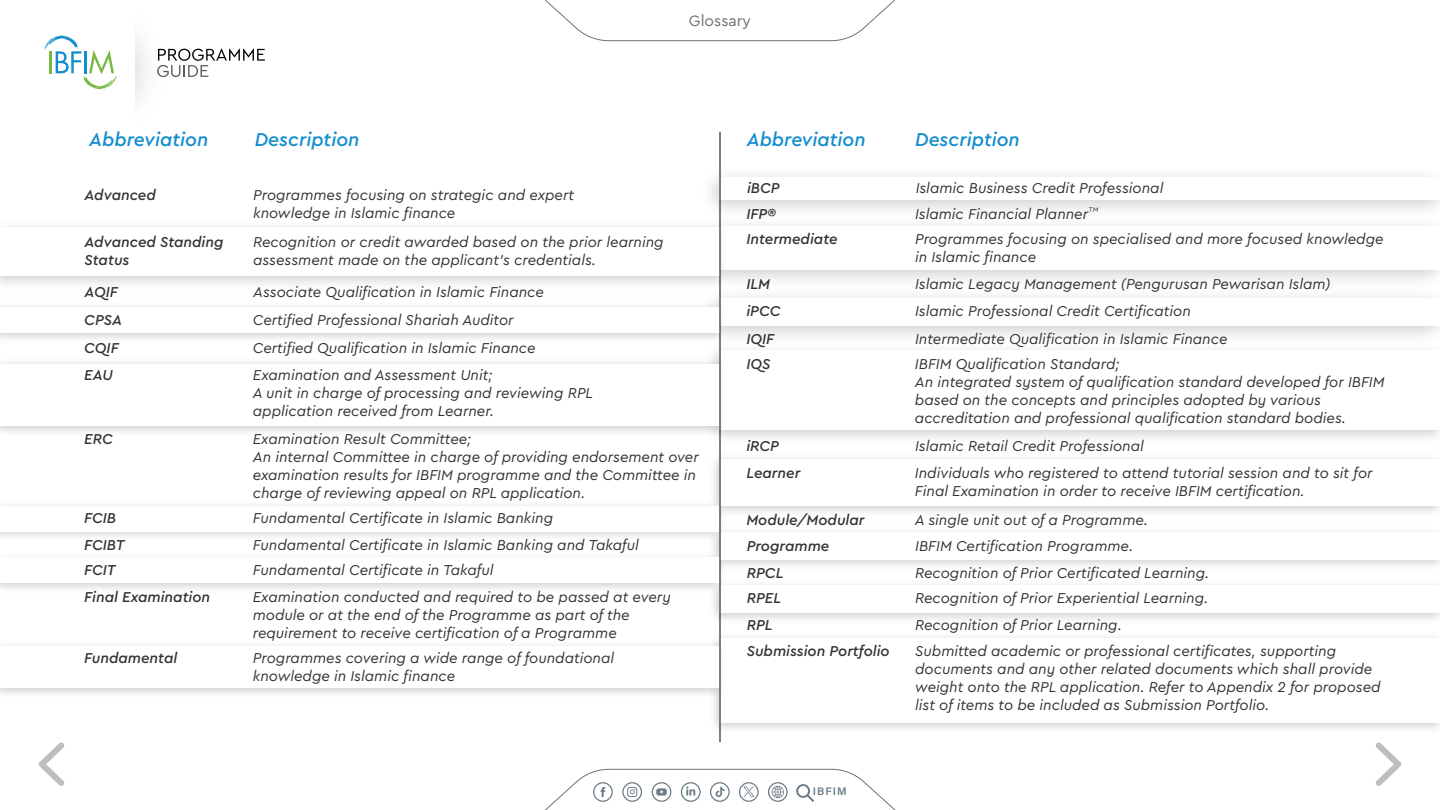
<style>
.page{position:relative;width:1440px;height:810px;background:#fff}
.page>*{position:absolute;margin:0;border:0;box-sizing:border-box;transform-origin:0 0}
.t1{font:italic 500 19.5px "Cera Pro";color:#148dcd}
.t2{font:15.75px "Cera Pro";color:#6d6e71}
.t3{font:italic 15px/18px "Cera Pro";color:#333}
.t4{font:italic 500 15px/18px "Cera Pro";color:#333}
.t5{font:600 10.88px "Acumin Pro";letter-spacing:.105em;color:#6b7d86}
</style>
<div class="page">
<svg style="left:545px;top:0;width:350px;height:41px"></svg>
<svg style="left:44px;top:35px;width:73px;height:55px"></svg>
<svg style="left:157px;top:49px;width:108px;height:28px"></svg>
<svg style="left:39px;top:742px;width:26px;height:44px"></svg>
<svg style="left:1375px;top:742px;width:26px;height:44px"></svg>
<svg style="left:545px;top:769px;width:351px;height:41px"></svg>
<div style="left:720px;top:351px;width:720px;height:79px;background:#fff"></div>
<div style="left:0;top:228px;width:720px;height:48px;background:#fff"></div>
<img style="left:0;top:496px;width:729px;height:50px">
<div style="left:0;top:506px;width:719px;height:25px;background:#fff"></div>
<hr style="left:720px;top:132px;width:1px;height:610px;background:#000">
<h1 class="t1" style="left:89px;top:127px;width:120px">Abbreviation</h1>
<p class="t2" style="left:689px;top:11px;width:64px">Glossary</p>
<h1 class="t1" style="left:255px;top:127px;width:106px">Description</h1>
<h1 class="t1" style="left:747px;top:127px;width:120px">Abbreviation</h1>
<h1 class="t1" style="left:915px;top:127px;width:106px">Description</h1>
<p class="t4" style="left:85px;top:186px;width:73px">Advanced</p>
<p class="t3" style="left:253px;top:186px;width:323px">Programmes focusing on strategic and expert knowledge in Islamic finance</p>
<p class="t4" style="left:85px;top:233px;width:141px">Advanced Standing<br>Status</p>
<p class="t3" style="left:253px;top:233px;width:412px">Recognition or credit awarded based on the prior learning assessment made on the applicant’s credentials.</p>
<p class="t4" style="left:85px;top:283px;width:35px">AQIF</p>
<p class="t3" style="left:253px;top:283px;width:292px">Associate Qualification in Islamic Finance</p>
<p class="t4" style="left:84px;top:311px;width:39px">CPSA</p>
<p class="t3" style="left:253px;top:311px;width:262px">Certified Professional Shariah Auditor</p>
<p class="t4" style="left:84px;top:338px;width:36px">CQIF</p>
<p class="t3" style="left:253px;top:338px;width:284px">Certified Qualification in Islamic Finance</p>
<p class="t4" style="left:84px;top:366px;width:30px">EAU</p>
<p class="t3" style="left:253px;top:366px;width:342px">Examination and Assessment Unit;<br>A unit in charge of processing and reviewing RPL application received from Learner.</p>
<p class="t4" style="left:84px;top:429px;width:30px">ERC</p>
<p class="t3" style="left:253px;top:429px;width:448px">Examination Result Committee;<br>An internal Committee in charge of providing endorsement over examination results for IBFIM programme and the Committee in charge of reviewing appeal on RPL application.</p>
<p class="t4" style="left:84px;top:509px;width:33px">FCIB</p>
<p class="t3" style="left:253px;top:509px;width:302px">Fundamental Certificate in Islamic Banking</p>
<p class="t4" style="left:84px;top:561px;width:33px">FCIT</p>
<p class="t3" style="left:253px;top:561px;width:242px">Fundamental Certificate in Takaful</p>
<p class="t4" style="left:84px;top:535px;width:42px">FCIBT</p>
<p class="t3" style="left:253px;top:535px;width:387px">Fundamental Certificate in Islamic Banking and Takaful</p>
<p class="t4" style="left:84px;top:587px;width:127px">Final Examination</p>
<p class="t3" style="left:253px;top:587px;width:420px">Examination conducted and required to be passed at every module or at the end of the Programme as part of the requirement to receive certification of a Programme</p>
<p class="t4" style="left:84px;top:648px;width:95px">Fundamental</p>
<p class="t3" style="left:253px;top:648px;width:363px">Programmes covering a wide range of foundational knowledge in Islamic finance</p>
<p class="t4" style="left:747px;top:179px;width:34px">iBCP</p>
<p class="t3" style="left:916px;top:179px;width:249px">Islamic Business Credit Professional</p>
<p class="t4" style="left:746px;top:204px;width:31px">IFP®</p>
<p class="t3" style="left:915px;top:204px;width:185px">Islamic Financial Planner<sup>TM</sup></p>
<p class="t4" style="left:746px;top:229px;width:93px">Intermediate</p>
<p class="t3" style="left:915px;top:229px;width:470px">Programmes focusing on specialised and more focused knowledge in Islamic finance</p>
<p class="t4" style="left:746px;top:274px;width:25px">ILM</p>
<p class="t3" style="left:915px;top:274px;width:417px">Islamic Legacy Management (Pengurusan Pewarisan Islam)</p>
<p class="t4" style="left:746px;top:302px;width:36px">iPCC</p>
<p class="t3" style="left:915px;top:302px;width:277px">Islamic Professional Credit Certification</p>
<p class="t4" style="left:746px;top:329px;width:29px">IQIF</p>
<p class="t3" style="left:915px;top:329px;width:314px">Intermediate Qualification in Islamic Finance</p>
<p class="t4" style="left:746px;top:354px;width:26px">IQS</p>
<p class="t3" style="left:915px;top:354px;width:471px">IBFIM Qualification Standard;<br>An integrated system of qualification standard developed for IBFIM based on the concepts and principles adopted by various accreditation and professional qualification standard bodies.</p>
<p class="t4" style="left:746px;top:436px;width:34px">iRCP</p>
<p class="t3" style="left:915px;top:436px;width:230px">Islamic Retail Credit Professional</p>
<p class="t4" style="left:746px;top:463px;width:55px">Learner</p>
<p class="t3" style="left:915px;top:463px;width:459px">Individuals who registered to attend tutorial session and to sit for<br>Final Examination in order to receive IBFIM certification.</p>
<p class="t4" style="left:746px;top:510px;width:120px">Module/Modular</p>
<p class="t3" style="left:915px;top:510px;width:235px">A single unit out of a Programme.</p>
<p class="t4" style="left:747px;top:536px;width:84px">Programme</p>
<p class="t3" style="left:915px;top:536px;width:220px">IBFIM Certification Programme.</p>
<p class="t4" style="left:747px;top:563px;width:38px">RPCL</p>
<p class="t3" style="left:915px;top:563px;width:296px">Recognition of Prior Certificated Learning.</p>
<p class="t4" style="left:747px;top:589px;width:36px">RPEL</p>
<p class="t3" style="left:915px;top:589px;width:295px">Recognition of Prior Experiential Learning.</p>
<p class="t4" style="left:747px;top:616px;width:28px">RPL</p>
<p class="t3" style="left:915px;top:616px;width:208px">Recognition of Prior Learning.</p>
<p class="t4" style="left:747px;top:642px;width:145px">Submission Portfolio</p>
<p class="t3" style="left:915px;top:642px;width:467px">Submitted academic or professional certificates, supporting documents and any other related documents which shall provide weight onto the RPL application. Refer to Appendix 2 for proposed list of items to be included as Submission Portfolio.</p>
<p class="t5" style="left:813px;top:784px;width:36px">IBFIM</p>
</div>
